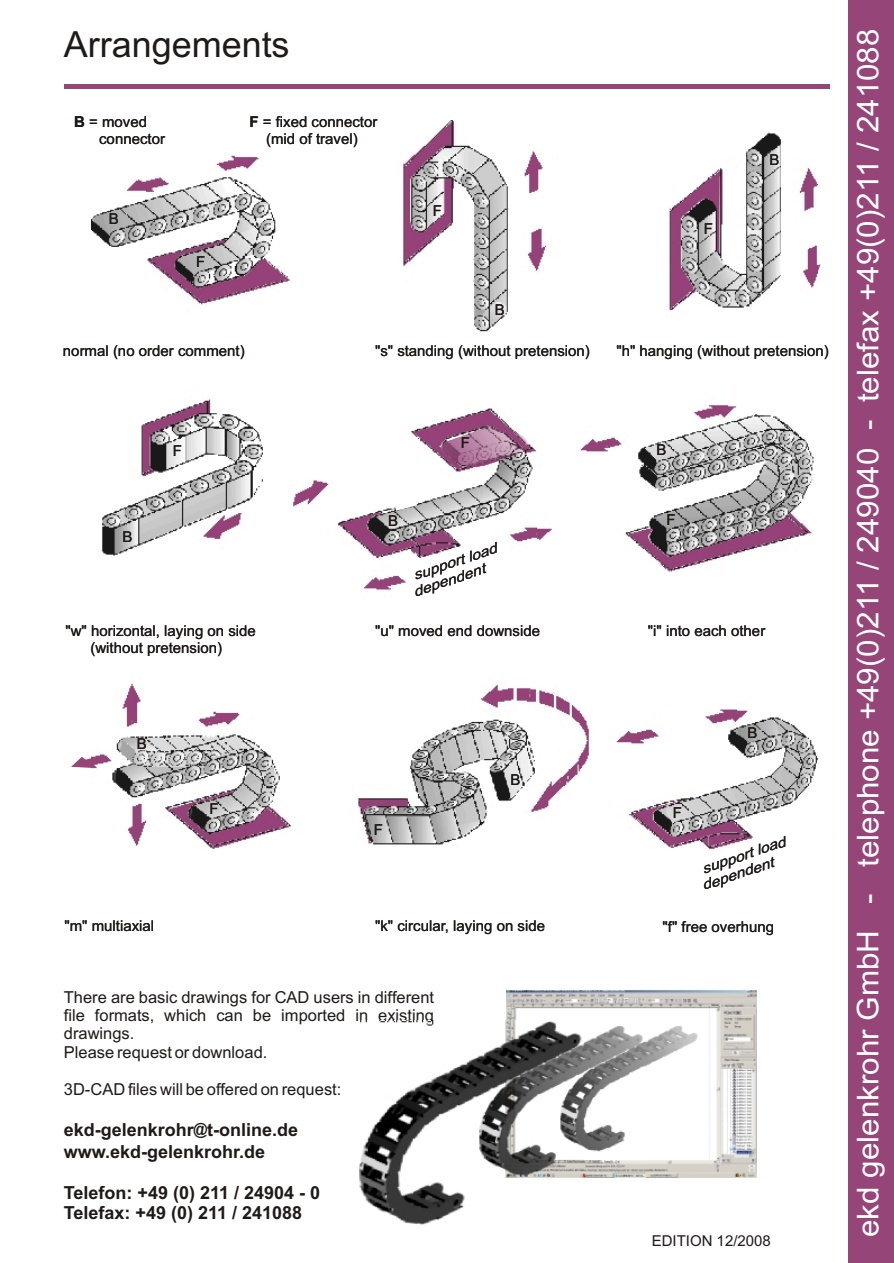
<style>
.page{position:relative;width:894px;height:1263px;background:#fff}
.page>*{position:absolute;margin:0;border:0;box-sizing:border-box;transform-origin:0 0}
.t1{font:36px "Arial";color:#1f1a17}
.t2{font:30px "Arial";color:#fff;scale:1.05 1}
.t3{font:700 18px/21.9px "Arial";color:#1f1a17}
.t4{font:16.5px/18.5px "Arial";color:#1f1a17}
.t5{font:15px/16.8px "Arial";color:#1f1a17;text-align:center}
.t6{font:italic 14.25px/15.6px "Arial";color:#1f1a17;scale:1.11 1}
.s1{font-weight:700}
.s2{font-weight:900}
</style>
<div class="page">
<svg style="left:818px;top:264px;width:3px;height:7px"></svg>
<svg style="left:71px;top:757px;width:20px;height:11px"></svg>
<img style="left:91px;top:120px;width:727px;height:730px">
<hr style="left:64px;top:84px;width:765px;height:4px;background:#964578">
<svg style="left:148px;top:237px;width:141px;height:67px"></svg>
<svg style="left:670px;top:170px;width:52px;height:141px"></svg>
<svg style="left:404px;top:121px;width:49px;height:145px"></svg>
<svg style="left:143px;top:401px;width:66px;height:75px"></svg>
<svg style="left:412px;top:411px;width:123px;height:61px"></svg>
<svg style="left:629px;top:496px;width:181px;height:75px"></svg>
<svg style="left:169px;top:787px;width:122px;height:62px"></svg>
<svg style="left:358px;top:801px;width:60px;height:42px;background:#a79ea4"></svg>
<svg style="left:630px;top:798px;width:123px;height:51px"></svg>
<svg style="left:338px;top:492px;width:121px;height:66px"></svg>
<img style="left:506px;top:989px;width:251px;height:189px">
<img style="left:644px;top:1026px;width:54px;height:126px">
<img style="left:583px;top:1025px;width:61px;height:151px">
<img style="left:360px;top:1020px;width:223px;height:205px">
<div style="left:848px;top:0;width:46px;height:1263px;background:#964578"></div>
<svg style="left:433px;top:581px;width:7px;height:13px"></svg>
<svg style="left:466px;top:570px;width:7px;height:10px"></svg>
<h1 class="t1" style="left:64px;top:31px;width:227px">Arrangements</h1>
<p class="t5" style="left:99px;top:115px;width:67px;text-align:left;text-indent:-25px"><span class="s1">B</span> = moved connector</p>
<p class="t5" style="left:249px;top:115px;width:129px"><span class="s1">F</span> = fixed connector (mid of travel)</p>
<p class="t5" style="left:109px;top:212px;width:12px">B</p>
<p class="t5" style="left:196px;top:254px;width:11px">F</p>
<p class="t5" style="left:433px;top:204px;width:11px">F</p>
<p class="t5" style="left:495px;top:303px;width:12px">B</p>
<p class="t5" style="left:704px;top:221px;width:11px">F</p>
<p class="t5" style="left:769px;top:153px;width:12px">B</p>
<p class="t5" style="left:63px;top:344px;width:183px">normal (no order comment)</p>
<p class="t5" style="left:375px;top:344px;width:216px">"s" standing (without pretension)</p>
<p class="t5" style="left:616px;top:344px;width:214px">"h" hanging (without pretension)</p>
<p class="t5" style="left:122px;top:529px;width:12px">B</p>
<p class="t5" style="left:173px;top:444px;width:11px">F</p>
<p class="t5" style="left:461px;top:435px;width:11px">F</p>
<p class="t5" style="left:388px;top:513px;width:12px">B</p>
<p class="t6" style="left:406px;top:571px;width:85px;text-indent:5px;rotate:-19deg">support load de end nt</p>
<p class="t5" style="left:65px;top:624px;width:192px">"w" horizontal, laying on side (without pretension)</p>
<p class="t5" style="left:375px;top:624px;width:166px">"u" moved end downside</p>
<p class="t5" style="left:137px;top:736px;width:12px">B</p>
<p class="t5" style="left:210px;top:802px;width:11px">F</p>
<p class="t5" style="left:374px;top:823px;width:11px">F</p>
<p class="t5" style="left:511px;top:773px;width:12px">B</p>
<p class="t5" style="left:657px;top:443px;width:12px">B</p>
<p class="t5" style="left:666px;top:513px;width:11px">F</p>
<p class="t5" style="left:648px;top:624px;width:119px">"i" into each other</p>
<p class="t5" style="left:747px;top:726px;width:12px">B</p>
<p class="t5" style="left:673px;top:806px;width:11px">F</p>
<p class="t6" style="left:695px;top:865px;width:85px;text-indent:22px;rotate:-19deg">pp rt oad d e</p>
<p class="t6" style="left:700px;top:863px;width:56px;rotate:-19deg">su ol</p>
<p class="t6" style="left:709px;top:877px;width:61px;rotate:-19deg">ep nde t</p>
<p class="t5" style="left:64px;top:919px;width:91px">"m" multiaxial</p>
<p class="t5" style="left:375px;top:919px;width:171px">"k" circular, laying on side</p>
<p class="t5" style="left:663px;top:919px;width:113px">"f" free overhung</p>
<p class="t4" style="left:64px;top:989px;width:372px">There are basic drawings for CAD users in different file formats, which can be imported in existing drawings.<br>Please request or download.</p>
<p class="t4" style="left:64px;top:1081px;width:279px">3D-CAD files will be offered on request:</p>
<p class="t3" style="left:64px;top:1121px;width:236px">ekd-gelenkrohr<span class="s2">@</span>t-online.de www.ekd-gelenkrohr.de</p>
<p class="t3" style="left:64px;top:1184px;width:258px;line-height:20.1px">Telefon: +49 (0) 211 / 24904 - 0<br>Telefax: +49 (0) 211 / 241088</p>
<p class="t5" style="left:652px;top:1233px;width:121px">EDITION 12/2008</p>
<h2 class="t2" style="left:857px;top:1237px;width:1152px;rotate:-90deg">ekd gelenkrohr GmbH - telephone +49(0)211 / 249040 - telefax +49(0)211 / 241088</h2>
</div>
